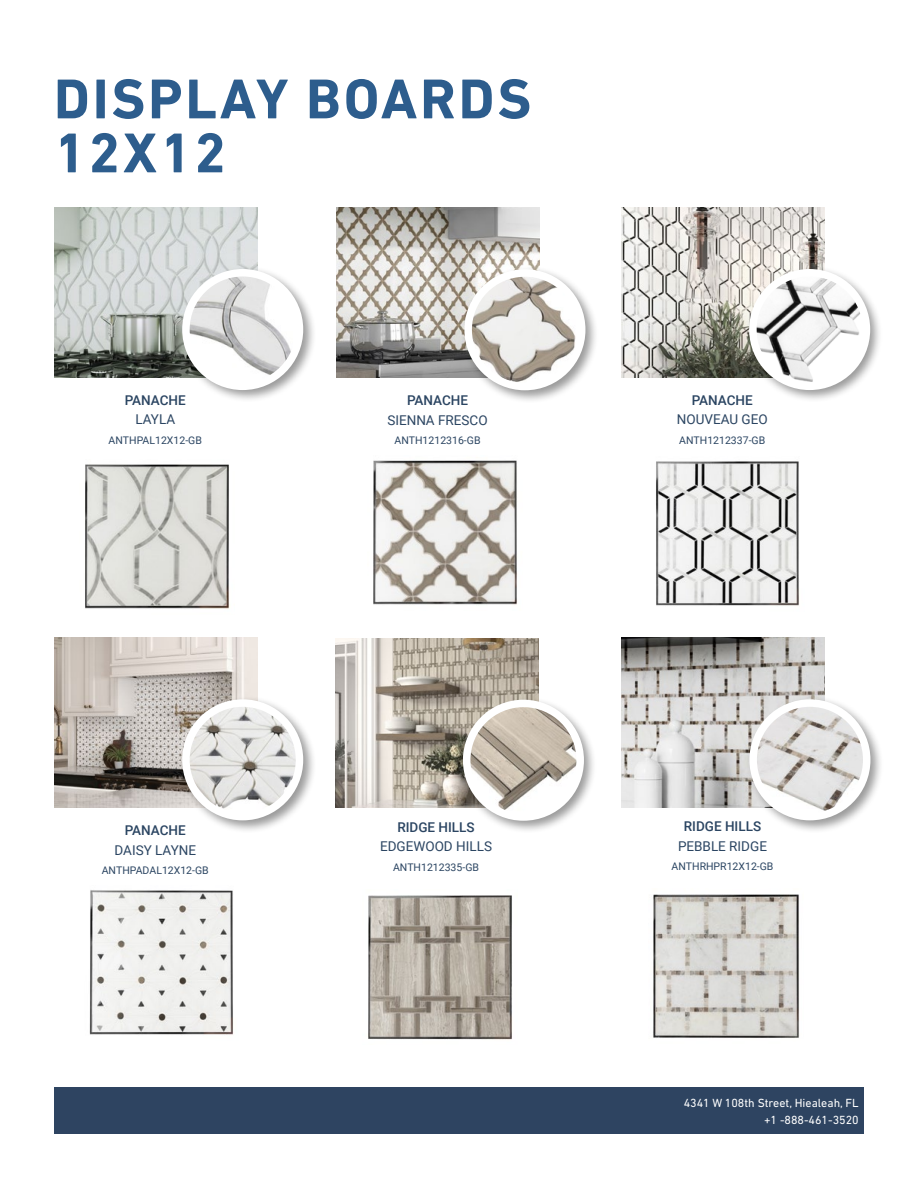
<style>
.page{position:relative;width:918px;height:1188px;background:#fff}
.page>*{position:absolute;margin:0;border:0;box-sizing:border-box;transform-origin:0 0}
.t1{font:700 57px/54px "DIN Next LT Pro";letter-spacing:.05em;color:#2d5d8d}
.t2{font:13.5px "Roboto";color:#2b4562}
.t3{font:500 13.5px "Roboto";color:#2b4562}
.t4{font:12px/16.5px "DIN Next LT Pro";color:#fff;text-align:right}
.t5{font:10.5px "Roboto";color:#2b4562}
</style>
<div class="page">
<img style="left:55px;top:207px;width:202px;height:170px">
<div style="left:178px;top:265px;width:138px;height:138px;background:#000;opacity:.4"></div>
<img style="left:186px;top:273px;width:112px;height:111px">
<div style="left:182px;top:269px;width:121px;height:121px;border:8px solid #fff;border-radius:50%"></div>
<img style="left:85px;top:464px;width:145px;height:145px">
<div style="left:54px;top:1088px;width:810px;height:46px;background:#2e4461"></div>
<img style="left:337px;top:208px;width:203px;height:169px">
<div style="left:461px;top:265px;width:138px;height:138px;background:#000;opacity:.4"></div>
<img style="left:468px;top:273px;width:111px;height:113px">
<div style="left:464px;top:269px;width:121px;height:121px;border:8px solid #fff;border-radius:50%"></div>
<img style="left:373px;top:460px;width:144px;height:145px">
<img style="left:335px;top:638px;width:203px;height:170px">
<div style="left:459px;top:696px;width:138px;height:138px;background:#000;opacity:.4"></div>
<img style="left:467px;top:703px;width:113px;height:114px;border-radius:57px">
<div style="left:463px;top:700px;width:121px;height:121px;border:8px solid #fff;border-radius:50%"></div>
<img style="left:622px;top:207px;width:202px;height:170px">
<div style="left:745px;top:265px;width:138px;height:138px;background:#000;opacity:.4"></div>
<img style="left:753px;top:273px;width:112px;height:111px">
<div style="left:749px;top:269px;width:121px;height:121px;border:8px solid #fff;border-radius:50%"></div>
<img style="left:55px;top:638px;width:202px;height:169px">
<div style="left:178px;top:695px;width:138px;height:138px;background:#000;opacity:.4"></div>
<img style="left:186px;top:703px;width:112px;height:112px">
<div style="left:182px;top:699px;width:121px;height:121px;border:8px solid #fff;border-radius:50%"></div>
<img style="left:656px;top:461px;width:143px;height:145px">
<img style="left:89px;top:890px;width:144px;height:145px">
<img style="left:368px;top:895px;width:144px;height:145px">
<img style="left:622px;top:638px;width:203px;height:169px">
<div style="left:746px;top:695px;width:138px;height:138px;background:#000;opacity:.4"></div>
<img style="left:753px;top:703px;width:114px;height:114px;border-radius:57px">
<div style="left:749px;top:699px;width:121px;height:121px;border:8px solid #fff;border-radius:50%"></div>
<img style="left:653px;top:894px;width:146px;height:144px">
<h1 class="t1" style="left:54px;top:72px;width:479px">DISPLAY BOARDS<br>12X12</h1>
<p class="t3" style="left:125px;top:391px;width:63px">PANACHE</p>
<p class="t2" style="left:135px;top:410px;width:41px">LAYLA</p>
<p class="t5" style="left:109px;top:433px;width:95px">ANTHPAL12X12-GB</p>
<p class="t3" style="left:407px;top:391px;width:63px">PANACHE</p>
<p class="t2" style="left:387px;top:410px;width:102px">SIENNA FRESCO</p>
<p class="t5" style="left:395px;top:433px;width:87px">ANTH1212316-GB</p>
<p class="t3" style="left:692px;top:391px;width:63px">PANACHE</p>
<p class="t2" style="left:677px;top:410px;width:92px">NOUVEAU GEO</p>
<p class="t5" style="left:679px;top:433px;width:87px">ANTH1212337-GB</p>
<p class="t3" style="left:125px;top:821px;width:63px">PANACHE</p>
<p class="t2" style="left:114px;top:840px;width:83px">DAISY LAYNE</p>
<p class="t5" style="left:102px;top:863px;width:109px">ANTHPADAL12X12-GB</p>
<p class="t3" style="left:397px;top:817px;width:79px">RIDGE HILLS</p>
<p class="t2" style="left:380px;top:837px;width:113px">EDGEWOOD HILLS</p>
<p class="t5" style="left:393px;top:859px;width:87px">ANTH1212335-GB</p>
<p class="t3" style="left:684px;top:817px;width:79px">RIDGE HILLS</p>
<p class="t2" style="left:678px;top:836px;width:90px">PEBBLE RIDGE</p>
<p class="t5" style="left:672px;top:859px;width:103px">ANTHRHPR12X12-GB</p>
<p class="t4" style="left:684px;top:1095px;width:176px">4341 W 108th Street, Hiealeah, FL +1 -888-461-3520</p>
</div>
